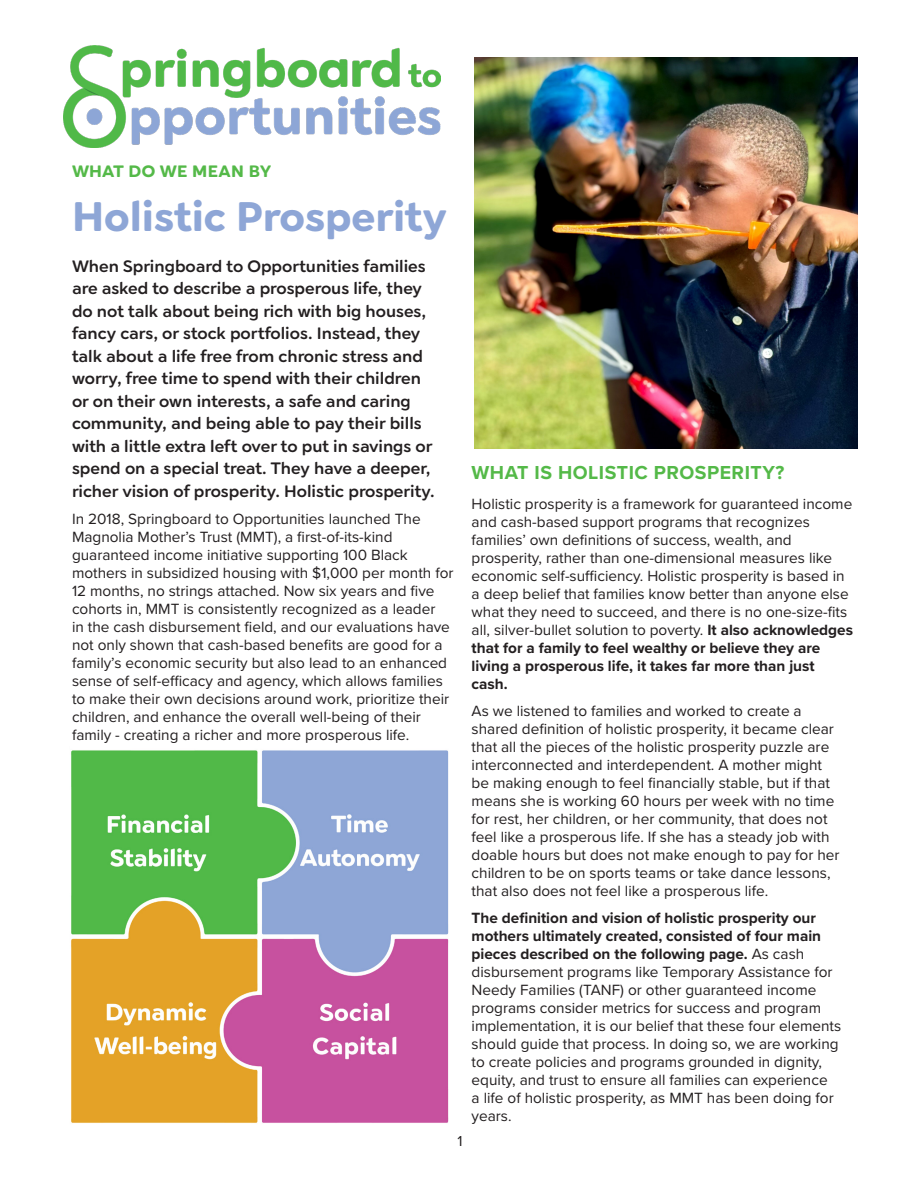
<style>
.page{position:relative;width:918px;height:1188px;background:#fff}
.page>*{position:absolute;margin:0;border:0;box-sizing:border-box;transform-origin:0 0}
.STO_Headline{font:700 41.25px "Cerco";color:#8ea6d6}
.STO_Subhead{font:700 19.5px "Proxima Nova";letter-spacing:.025em;color:#54b948}
.STO_Body{font:500 16.5px/22.5px "Cerco";color:#231f20}
.STO_Overline{font:700 16.5px "Cerco";letter-spacing:.01em;color:#54b948}
.STO_Body-2{font:15.3px/18px "Proxima Nova";color:#231f20}
.t1{font:15px "Proxima Nova";color:#231f20}
.s1{font-weight:700}
</style>
<div class="page">
<img style="left:475px;top:57px;width:382px;height:391px">
<img style="left:63px;top:46px;width:378px;height:101px">
<img style="left:71px;top:750px;width:378px;height:373px">
<p class="STO_Overline" style="left:72px;top:158px;width:201px">WHAT DO WE MEAN BY</p>
<p class="STO_Headline" style="left:72px;top:184px;width:377px">Holistic Prosperity</p>
<p class="STO_Body" style="left:72px;top:254px;width:364px">When Springboard to Opportunities families are asked to describe a prosperous life, they do not talk about being rich with big houses, fancy cars, or stock portfolios. Instead, they talk about a life free from chronic stress and worry, free time to spend with their children or on their own interests, a safe and caring community, and being able to pay their bills with a little extra left over to put in savings or spend on a special treat. They have a deeper, richer vision of prosperity. Holistic prosperity.</p>
<p class="STO_Body-2" style="left:72px;top:509px;width:383px">In 2018, Springboard to Opportunities launched The Magnolia Mother’s Trust (MMT), a first-of-its-kind guaranteed income initiative supporting 100 Black mothers in subsidized housing with $1,000 per month for 12 months, no strings attached. Now six years and five cohorts in, MMT is consistently recognized as a leader<br>in the cash disbursement field, and our evaluations have not only shown that cash-based benefits are good for a family’s economic security but also lead to an enhanced sense of self-efficacy and agency, which allows families to make their own decisions around work, prioritize their children, and enhance the overall well-being of their family - creating a richer and more prosperous life.</p>
<p class="t1" style="left:457px;top:1130px;width:7px">1</p>
<p class="STO_Subhead" style="left:472px;top:458px;width:314px">WHAT IS HOLISTIC PROSPERITY?</p>
<p class="STO_Body-2" style="left:472px;top:494px;width:383px">Holistic prosperity is a framework for guaranteed income and cash-based support programs that recognizes families’ own definitions of success, wealth, and prosperity, rather than one-dimensional measures like economic self-sufficiency. Holistic prosperity is based in a deep belief that families know better than anyone else what they need to succeed, and there is no one-size-fits all, silver-bullet solution to poverty. <span class="s1">It also acknowledges that for a family to feel wealthy or believe they are living a prosperous life, it takes far more than just cash.</span></p>
<p class="STO_Body-2" style="left:472px;top:701px;width:370px">As we listened to families and worked to create a shared definition of holistic prosperity, it became clear that all the pieces of the holistic prosperity puzzle are interconnected and interdependent. A mother might be making enough to feel financially stable, but if that means she is working 60 hours per week with no time for rest, her children, or her community, that does not feel like a prosperous life. If she has a steady job with doable hours but does not make enough to pay for her children to be on sports teams or take dance lessons, that also does not feel like a prosperous life.</p>
<p class="STO_Body-2" style="left:472px;top:908px;width:371px"><span class="s1">The definition and vision of holistic prosperity our mothers ultimately created, consisted of four main pieces described on the following page.</span> As cash disbursement programs like Temporary Assistance for Needy Families (TANF) or other guaranteed income programs consider metrics for success and program implementation, it is our belief that these four elements should guide that process. In doing so, we are working to create policies and programs grounded in dignity, equity, and trust to ensure all families can experience<br>a life of holistic prosperity, as MMT has been doing for years.</p>
</div>
